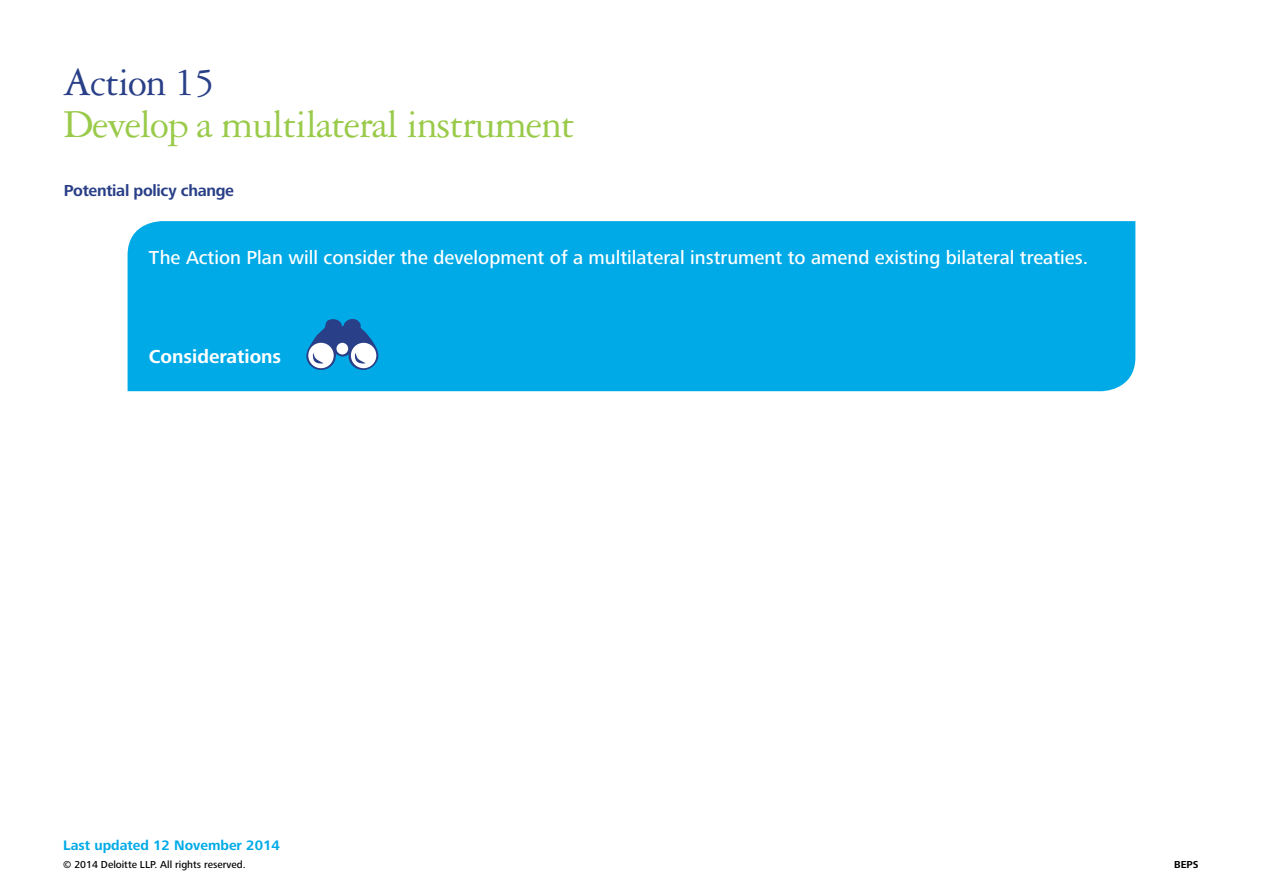
<style>
.page{position:relative;width:1263px;height:893px;background:#fff}
.page>*{position:absolute;margin:0;border:0;box-sizing:border-box;transform-origin:0 0}
.t1{font:42px "Garamond Three";letter-spacing:-.03em;color:#99ca49}
.t2{font:42px "Garamond Three";letter-spacing:-.03em;color:#293f87}
.t3{font:500 19.5px "Frutiger Next Pro";color:#fff}
.t4{font:700 19.5px "Frutiger Next Pro";color:#fff}
.t5{font:700 16.5px "Frutiger Next Pro";letter-spacing:-.02em;color:#293f87}
.t6{font:700 14.25px "Frutiger Next Pro";color:#00aae7}
.t7{font:500 10.5px "Frutiger Next Pro";color:#000}
.t8{font:700 10.5px "Frutiger Next Pro";color:#000}
</style>
<div class="page">
<div style="left:128px;top:221px;width:1007px;height:170px;background:#00aae7"></div>
<svg style="left:305px;top:317px;width:76px;height:53px"></svg>
<h1 class="t2" style="left:63px;top:60px;width:154px">Action 15</h1>
<h1 class="t1" style="left:63px;top:102px;width:513px">Develop a multilateral instrument</h1>
<p class="t5" style="left:64px;top:181px;width:172px">Potential policy change</p>
<p class="t3" style="left:149px;top:246px;width:941px">The Action Plan will consider the development of a multilateral instrument to amend existing bilateral treaties.</p>
<p class="t4" style="left:149px;top:345px;width:134px">Considerations</p>
<p class="t6" style="left:63px;top:837px;width:218px">Last updated 12 November 2014</p>
<p class="t7" style="left:63px;top:858px;width:184px">© 2014 Deloitte LLP. All rights reserved.</p>
<p class="t8" style="left:1174px;top:858px;width:26px">BEPS</p>
</div>
